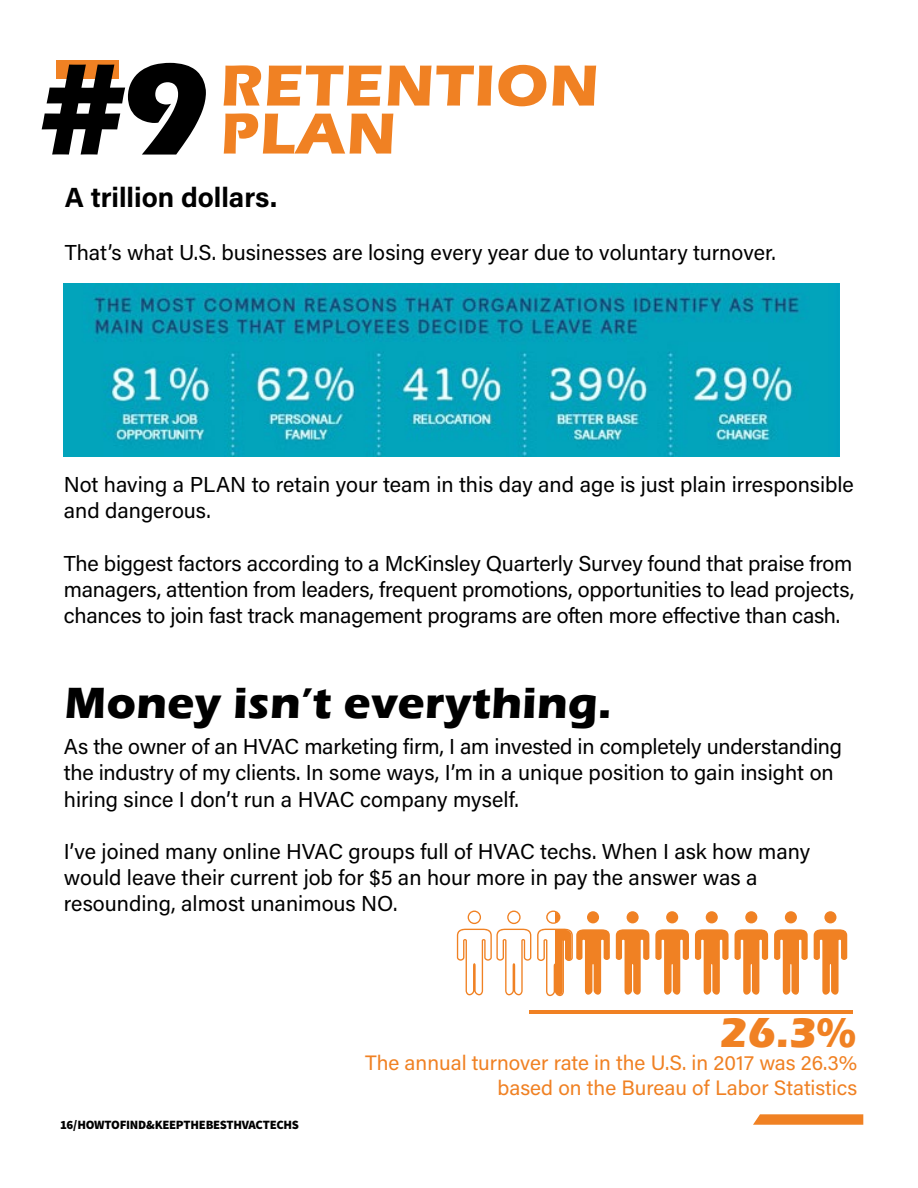
<style>
.page{position:relative;width:918px;height:1188px;background:#fff}
.page>*{position:absolute;margin:0;border:0;box-sizing:border-box;transform-origin:0 0}
.t1{font:700 135px "Eras ITC";color:#000}
.t2{font:700 60px/48px "Eras ITC";letter-spacing:.02em;color:#f08123}
.t3{font:700 45px "Eras ITC";letter-spacing:.01em;color:#000}
.t4{font:700 43.2px "Eras ITC";color:#f08123}
.t5{font:700 27.75px "Acumin Pro";color:#000}
.t6{font:21.6px/26.2px "Acumin Pro";letter-spacing:-.005em;color:#000}
.t7{font:20.85px/25px "Acumin Pro";color:#f08123;text-align:right}
.t8{font:900 12.75px "Source Sans Pro";letter-spacing:-.025em;color:#000}
</style>
<div class="page">
<svg style="left:753px;top:1114px;width:110px;height:11px"></svg>
<svg style="left:814px;top:929px;width:33px;height:66px"></svg>
<div style="left:824px;top:911px;width:12px;height:12px;background:#f08123;border-radius:50%"></div>
<svg style="left:774px;top:929px;width:34px;height:66px"></svg>
<div style="left:785px;top:911px;width:12px;height:12px;background:#f08123;border-radius:50%"></div>
<svg style="left:735px;top:929px;width:33px;height:66px"></svg>
<div style="left:745px;top:911px;width:12px;height:12px;background:#f08123;border-radius:50%"></div>
<svg style="left:695px;top:929px;width:34px;height:66px"></svg>
<div style="left:706px;top:911px;width:12px;height:12px;background:#f08123;border-radius:50%"></div>
<svg style="left:655px;top:929px;width:34px;height:66px"></svg>
<div style="left:666px;top:911px;width:12px;height:12px;background:#f08123;border-radius:50%"></div>
<svg style="left:616px;top:929px;width:33px;height:66px"></svg>
<div style="left:627px;top:911px;width:12px;height:12px;background:#f08123;border-radius:50%"></div>
<svg style="left:457px;top:911px;width:74px;height:84px"></svg>
<hr style="left:529px;top:1011px;width:324px;height:3px;background:#f08123">
<svg style="left:537px;top:911px;width:73px;height:85px"></svg>
<img style="left:64px;top:283px;width:775px;height:173px">
<div style="left:56px;top:60px;width:63px;height:19px;background:#f08123"></div>
<h1 class="t1" style="left:39px;top:32px;width:173px">#9</h1>
<h2 class="t2" style="left:221px;top:62px;width:379px">RETENTION<br>PLAN</h2>
<p class="t5" style="left:65px;top:178px;width:214px">A trillion dollars.</p>
<p class="t6" style="left:65px;top:238px;width:712px">That’s what U.S. businesses are losing every year due to voluntary turnover.</p>
<p class="t6" style="left:64px;top:470px;width:792px">Not having a PLAN to retain your team in this day and age is just plain irresponsible and dangerous.</p>
<p class="t6" style="left:64px;top:549px;width:792px;text-align:justify">The biggest factors according to a McKinsley Quarterly Survey found that praise from managers, attention from leaders, frequent promotions, opportunities to lead projects, chances to join fast track management programs are often more effective than cash.</p>
<h3 class="t3" style="left:65px;top:677px;width:548px">Money isn’t everything.</h3>
<p class="t6" style="left:64px;top:733px;width:780px">As the owner of an HVAC marketing firm, I am invested in completely understanding the industry of my clients. In some ways, I’m in a unique position to gain insight on hiring since I don’t run a HVAC company myself.</p>
<p class="t6" style="left:64px;top:838px;width:748px">I’ve joined many online HVAC groups full of HVAC techs. When I ask how many would leave their current job for $5 an hour more in pay the answer was a resounding, almost unanimous NO.</p>
<h3 class="t4" style="left:720px;top:1008px;width:138px">26.3%</h3>
<p class="t8" style="left:60px;top:1117px;width:241px">16 / HOW TO FIND &amp; KEEP THE BEST HVAC TECHS</p>
<p class="t7" style="left:365px;top:1049px;width:494px">The annual turnover rate in the U.S. in 2017 was 26.3% based on the Bureau of Labor Statistics</p>
</div>
